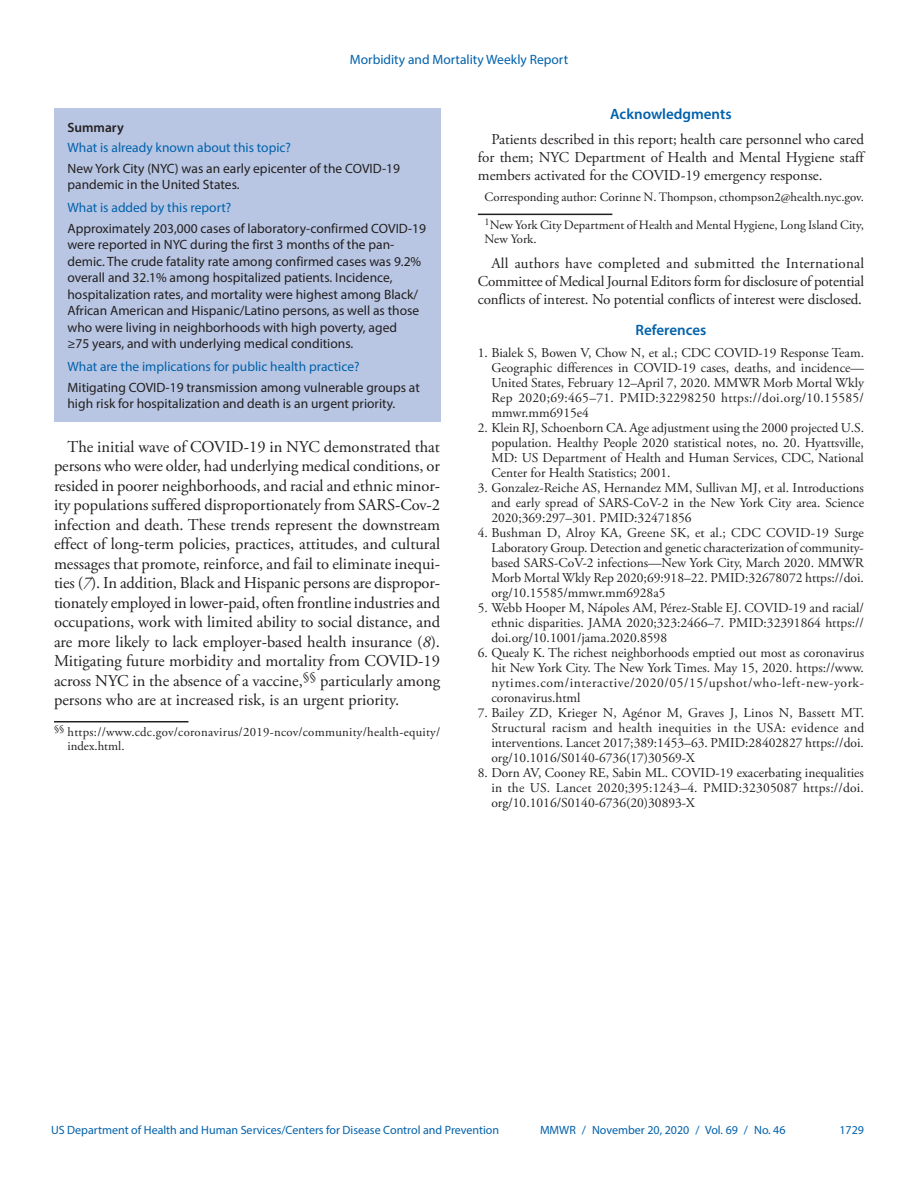
<style>
.page{position:relative;width:918px;height:1188px;background:#fff}
.page>*{position:absolute;margin:0;border:0;box-sizing:border-box;transform-origin:0 0}
.Paragraph{font:16.5px/19.5px "Adobe Garamond Pro";color:#231f20;text-align:justify}
.Conflict_of_Interest{font:15px/18px "Adobe Garamond Pro";letter-spacing:-.01em;color:#231f20;text-align:justify}
.Acknowledgment{font:15px/18px "Adobe Garamond Pro";color:#231f20;text-align:justify}
.Acknowledgment_Head{font:600 15px "Myriad Pro";color:#0161ab}
.Ref_Title{font:600 15px "Myriad Pro";color:#0161ab}
.References{font:13.5px/15px "Adobe Garamond Pro";color:#231f20;text-align:justify}
.Summary_Box_Text{font:13.5px/16.5px "Myriad Pro";color:#231f20}
.Summary_Box_Heading{font:13.5px "Myriad Pro";color:#0161ab}
.Summary_Box_Ttile{font:600 13.5px "Myriad Pro";color:#231f20}
.footnote_w_rule_text{font:12.75px/14.2px "Adobe Garamond Pro";letter-spacing:.02em;color:#231f20}
.Author_Affiliations{font:12.75px/14.2px "Adobe Garamond Pro";color:#231f20}
.Corresponding_Author{font:12.75px "Adobe Garamond Pro";color:#231f20}
.t1{font:12px "Myriad Pro";color:#0161ab}
.s1{font-style:italic}
</style>
<div class="page">
<div style="left:54px;top:108px;width:386px;height:314px;background:#b8c6e3"></div>
<hr style="left:54px;top:721px;width:134px;height:1px;background:#231f20">
<hr style="left:478px;top:214px;width:134px;height:1px;background:#231f20">
<p class="Summary_Box_Heading" style="left:350px;top:51px;width:220px">Morbidity and Mortality Weekly Report</p>
<h1 class="Summary_Box_Ttile" style="left:68px;top:119px;width:58px">Summary</h1>
<h1 class="Summary_Box_Heading" style="left:68px;top:139px;width:225px">What is already known about this topic?</h1>
<p class="Summary_Box_Text" style="left:68px;top:160px;width:334px">New York City (NYC) was an early epicenter of the COVID-19 pandemic in the United States.</p>
<h1 class="Summary_Box_Heading" style="left:68px;top:199px;width:165px">What is added by this report?</h1>
<p class="Summary_Box_Text" style="left:68px;top:220px;width:360px">Approximately 203,000 cases of laboratory-confirmed COVID-19 were reported in NYC during the first 3 months of the pan&shy;demic. The crude fatality rate among confirmed cases was 9.2% overall and 32.1% among hospitalized patients. Incidence, hospitalization rates, and mortality were highest among Black/ African American and Hispanic/Latino persons, as well as those who were living in neighborhoods with high poverty, aged<br>≥75 years, and with underlying medical conditions.</p>
<h1 class="Summary_Box_Heading" style="left:68px;top:358px;width:294px">What are the implications for public health practice?</h1>
<p class="Summary_Box_Text" style="left:68px;top:379px;width:354px">Mitigating COVID-19 transmission among vulnerable groups at high risk for hospitalization and death is an urgent priority.</p>
<p class="Paragraph" style="left:54px;top:437px;width:388px;text-indent:14px">The initial wave of COVID-19 in NYC demonstrated that persons who were older, had underlying medical conditions, or resided in poorer neighborhoods, and racial and ethnic minor&shy;ity populations suffered disproportionately from SARS-Cov-2 infection and death. These trends represent the downstream effect of long-term policies, practices, attitudes, and cultural messages that promote, reinforce, and fail to eliminate inequi&shy;ties (<span class="s1">7</span>). In addition, Black and Hispanic persons are dispropor&shy;tionately employed in lower-paid, often frontline industries and occupations, work with limited ability to social distance, and are more likely to lack employer-based health insurance (<span class="s1">8</span>).<br>Mitigating future morbidity and mortality from COVID-19 across NYC in the absence of a vaccine,<sup>§§</sup> particularly among persons who are at increased risk, is an urgent priority.</p>
<p class="footnote_w_rule_text" style="left:68px;top:725px;width:374px;text-indent:-14px"><sup>§§</sup> https://www.cdc.gov/coronavirus/2019-ncov/community/health-equity/ index.html.</p>
<h1 class="Acknowledgment_Head" style="left:610px;top:105px;width:123px">Acknowledgments</h1>
<p class="Acknowledgment" style="left:478px;top:131px;width:388px;text-indent:14px">Patients described in this report; health care personnel who cared for them; NYC Department of Health and Mental Hygiene staff members activated for the COVID-19 emergency response.</p>
<p class="Corresponding_Author" style="left:485px;top:189px;width:381px">Corresponding author: Corinne N. Thompson, cthompson2@health.nyc.gov.</p>
<p class="Author_Affiliations" style="left:485px;top:218px;width:381px"><sup>1</sup>New York City Department of Health and Mental Hygiene, Long Island City,<br>New York.</p>
<p class="Conflict_of_Interest" style="left:478px;top:255px;width:388px;text-indent:14px">All authors have completed and submitted the International Committee of Medical Journal Editors form for disclosure of potential conflicts of interest. No potential conflicts of interest were disclosed.</p>
<h1 class="Ref_Title" style="left:636px;top:321px;width:72px">References</h1>
<p class="References" style="left:491px;top:346px;width:374px;text-indent:-14px">1. Bialek S, Bowen V, Chow N, et al.; CDC COVID-19 Response Team.<br>Geographic differences in COVID-19 cases, deaths, and incidence— United States, February 12–April 7, 2020. MMWR Morb Mortal Wkly Rep 2020;69:465–71. PMID:32298250 https://doi.org/10.15585/ mmwr.mm6915e4</p>
<p class="References" style="left:491px;top:421px;width:374px;text-indent:-14px">2. Klein RJ, Schoenborn CA. Age adjustment using the 2000 projected U.S. population. Healthy People 2020 statistical notes, no. 20. Hyattsville, MD: US Department of Health and Human Services, CDC, National Center for Health Statistics; 2001.</p>
<p class="References" style="left:491px;top:481px;width:374px;text-indent:-14px">3. Gonzalez-Reiche AS, Hernandez MM, Sullivan MJ, et al. Introductions and early spread of SARS-CoV-2 in the New York City area. Science 2020;369:297–301. PMID:32471856</p>
<p class="References" style="left:491px;top:526px;width:374px;text-indent:-14px">4. Bushman D, Alroy KA, Greene SK, et al.; CDC COVID-19 Surge Laboratory Group. Detection and genetic characterization of community&shy;based SARS-CoV-2 infections—New York City, March 2020. MMWR Morb Mortal Wkly Rep 2020;69:918–22. PMID:32678072 https://doi. org/10.15585/mmwr.mm6928a5</p>
<p class="References" style="left:491px;top:601px;width:374px;text-indent:-14px">5. Webb Hooper M, Nápoles AM, Pérez-Stable EJ. COVID-19 and racial/ ethnic disparities. JAMA 2020;323:2466–7. PMID:32391864 https:// doi.org/10.1001/jama.2020.8598</p>
<p class="References" style="left:491px;top:646px;width:374px;text-indent:-14px">6. Quealy K. The richest neighborhoods emptied out most as coronavirus hit New York City. The New York Times. May 15, 2020. https://www. nytimes.com/interactive/2020/05/15/upshot/who-left-new-york&shy;coronavirus.html</p>
<p class="References" style="left:491px;top:706px;width:374px;text-indent:-14px">7. Bailey ZD, Krieger N, Agénor M, Graves J, Linos N, Bassett MT.<br>Structural racism and health inequities in the USA: evidence and interventions. Lancet 2017;389:1453–63. PMID:28402827 https://doi. org/10.1016/S0140-6736(17)30569-X</p>
<p class="References" style="left:491px;top:766px;width:374px;text-indent:-14px">8. Dorn AV, Cooney RE, Sabin ML. COVID-19 exacerbating inequalities in the US. Lancet 2020;395:1243–4. PMID:32305087 https://doi. org/10.1016/S0140-6736(20)30893-X</p>
<p class="t1" style="left:51px;top:1123px;width:450px">US Department of Health and Human Services/Centers for Disease Control and Prevention</p>
<p class="t1" style="left:540px;top:1123px;width:247px">MMWR / November 20, 2020 / Vol. 69 / No. 46</p>
<p class="t1" style="left:839px;top:1123px;width:26px">1729</p>
</div>
